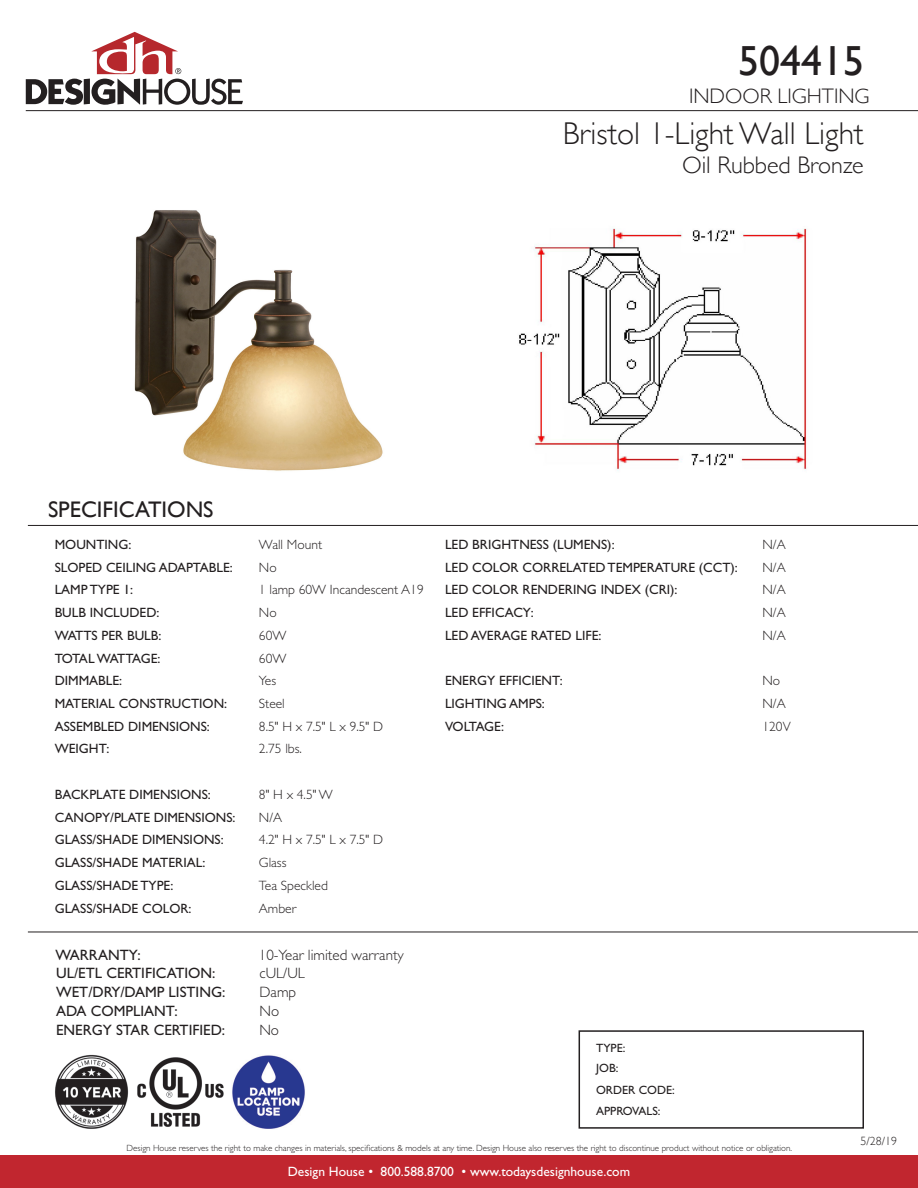
<style>
.page{position:relative;width:918px;height:1188px;background:#fff}
.page>*{position:absolute;margin:0;border:0;box-sizing:border-box;transform-origin:0 0}
.t1{font:42px "Gill Sans";color:#231f20}
.t2{font:300 31.5px "Gill Sans";color:#231f20}
.t3{font:300 24px "Gill Sans";color:#231f20}
.t4{font:22.5px "Gill Sans";color:#231f20}
.t5{font:300 21px "Gill Sans";color:#231f20}
.t6{font:15px "Gill Sans Std";color:#231f20}
.t7{font:300 15px "Gill Sans Std";color:#231f20}
.t8{font:13.5px "Gill Sans Std";color:#231f20}
.t9{font:300 13.5px "Gill Sans Std";color:#231f20}
.t10{font:13.5px "Gill Sans Std";color:#fff}
.t11{font:13.5px "Gill Sans Std";letter-spacing:-.065em;color:#231f20}
.t12{font:13.5px "Gill Sans Std";letter-spacing:-.04em;color:#231f20}
.t13{font:12px "Gill Sans Std";color:#231f20}
.t14{font:300 12px "Gill Sans";color:#231f20}
.t15{font:300 9px "Gill Sans Std";color:#231f20}
</style>
<div class="page">
<div style="left:0;top:1156px;width:918px;height:32px;background:#c1262f"></div>
<svg style="left:26px;top:32px;width:217px;height:73px"></svg>
<div style="left:579px;top:1030px;width:285px;height:99px;border:2px solid #231f20"></div>
<hr style="left:26px;top:110px;width:892px;height:1px;background:#231f20">
<hr style="left:28px;top:525px;width:890px;height:1px;background:#231f20">
<img style="left:55px;top:1055px;width:74px;height:74px">
<img style="left:137px;top:1057px;width:87px;height:70px">
<img style="left:232px;top:1055px;width:73px;height:74px">
<img style="left:134px;top:210px;width:249px;height:261px">
<img style="left:519px;top:228px;width:288px;height:243px">
<hr style="left:28px;top:932px;width:890px;height:1px;background:#231f20">
<p class="t1" style="left:738px;top:36px;width:127px">504415</p>
<p class="t5" style="left:689px;top:79px;width:182px">INDOOR LIGHTING</p>
<p class="t2" style="left:563px;top:108px;width:302px">Bristol 1-Light Wall Light</p>
<p class="t3" style="left:682px;top:147px;width:183px">Oil Rubbed Bronze</p>
<p class="t4" style="left:48px;top:496px;width:167px">SPECIFICATIONS</p>
<p class="t8" style="left:55px;top:537px;width:78px">MOUNTING:</p>
<p class="t9" style="left:259px;top:537px;width:65px">Wall Mount</p>
<p class="t8" style="left:55px;top:559px;width:180px">SLOPED CEILING ADAPTABLE:</p>
<p class="t9" style="left:259px;top:560px;width:19px">No</p>
<p class="t8" style="left:55px;top:582px;width:80px">LAMP TYPE 1:</p>
<p class="t9" style="left:259px;top:582px;width:166px">1 lamp 60W Incandescent A19</p>
<p class="t8" style="left:55px;top:605px;width:106px">BULB INCLUDED:</p>
<p class="t9" style="left:259px;top:605px;width:19px">No</p>
<p class="t8" style="left:55px;top:628px;width:108px">WATTS PER BULB:</p>
<p class="t9" style="left:259px;top:628px;width:29px">60W</p>
<p class="t11" style="left:55px;top:650px;width:107px">TOTAL WATTAGE:</p>
<p class="t9" style="left:259px;top:650px;width:29px">60W</p>
<p class="t8" style="left:55px;top:673px;width:69px">DIMMABLE:</p>
<p class="t9" style="left:259px;top:673px;width:19px">Yes</p>
<p class="t8" style="left:55px;top:696px;width:174px">MATERIAL CONSTRUCTION:</p>
<p class="t9" style="left:259px;top:696px;width:27px">Steel</p>
<p class="t8" style="left:55px;top:718px;width:157px">ASSEMBLED DIMENSIONS:</p>
<p class="t9" style="left:259px;top:719px;width:126px">8.5" H x 7.5" L x 9.5" D</p>
<p class="t8" style="left:55px;top:741px;width:56px">WEIGHT:</p>
<p class="t9" style="left:259px;top:741px;width:44px">2.75 lbs.</p>
<p class="t8" style="left:55px;top:787px;width:158px">BACKPLATE DIMENSIONS:</p>
<p class="t9" style="left:259px;top:787px;width:75px">8" H x 4.5" W</p>
<p class="t8" style="left:55px;top:809px;width:182px">CANOPY/PLATE DIMENSIONS:</p>
<p class="t9" style="left:259px;top:810px;width:25px">N/A</p>
<p class="t8" style="left:55px;top:832px;width:171px">GLASS/SHADE DIMENSIONS:</p>
<p class="t9" style="left:259px;top:832px;width:126px">4.2" H x 7.5" L x 7.5" D</p>
<p class="t8" style="left:55px;top:855px;width:152px">GLASS/SHADE MATERIAL:</p>
<p class="t9" style="left:259px;top:855px;width:29px">Glass</p>
<p class="t8" style="left:55px;top:877px;width:120px">GLASS/SHADE TYPE:</p>
<p class="t9" style="left:259px;top:878px;width:70px">Tea Speckled</p>
<p class="t8" style="left:55px;top:900px;width:138px">GLASS/SHADE COLOR:</p>
<p class="t9" style="left:259px;top:900px;width:39px">Amber</p>
<p class="t6" style="left:56px;top:946px;width:87px">WARRANTY:</p>
<p class="t6" style="left:56px;top:965px;width:161px">UL/ETL CERTIFICATION:</p>
<p class="t6" style="left:56px;top:984px;width:171px">WET/DRY/DAMP LISTING:</p>
<p class="t6" style="left:56px;top:1003px;width:123px">ADA COMPLIANT:</p>
<p class="t7" style="left:259px;top:946px;width:146px">10-Year limited warranty</p>
<p class="t7" style="left:260px;top:965px;width:47px">cUL/UL</p>
<p class="t7" style="left:260px;top:984px;width:38px">Damp</p>
<p class="t7" style="left:260px;top:1003px;width:21px">No</p>
<p class="t6" style="left:56px;top:1022px;width:171px">ENERGY STAR CERTIFIED:</p>
<p class="t7" style="left:259px;top:1022px;width:21px">No</p>
<p class="t8" style="left:445px;top:537px;width:171px">LED BRIGHTNESS (LUMENS):</p>
<p class="t9" style="left:762px;top:537px;width:25px">N/A</p>
<p class="t8" style="left:445px;top:559px;width:294px">LED COLOR CORRELATED TEMPERATURE (CCT):</p>
<p class="t9" style="left:762px;top:560px;width:25px">N/A</p>
<p class="t8" style="left:445px;top:582px;width:234px">LED COLOR RENDERING INDEX (CRI):</p>
<p class="t9" style="left:762px;top:582px;width:25px">N/A</p>
<p class="t8" style="left:445px;top:605px;width:90px">LED EFFICACY:</p>
<p class="t9" style="left:762px;top:605px;width:25px">N/A</p>
<p class="t8" style="left:445px;top:628px;width:158px">LED AVERAGE RATED LIFE:</p>
<p class="t9" style="left:762px;top:628px;width:25px">N/A</p>
<p class="t8" style="left:445px;top:673px;width:119px">ENERGY EFFICIENT:</p>
<p class="t9" style="left:762px;top:673px;width:19px">No</p>
<p class="t8" style="left:445px;top:696px;width:101px">LIGHTING AMPS:</p>
<p class="t9" style="left:762px;top:696px;width:25px">N/A</p>
<p class="t12" style="left:445px;top:718px;width:60px">VOLTAGE:</p>
<p class="t9" style="left:762px;top:719px;width:30px">120V</p>
<p class="t13" style="left:596px;top:1041px;width:31px">TYPE:</p>
<p class="t13" style="left:596px;top:1061px;width:24px">JOB:</p>
<p class="t13" style="left:596px;top:1083px;width:80px">ORDER CODE:</p>
<p class="t13" style="left:596px;top:1104px;width:66px">APPROVALS:</p>
<p class="t15" style="left:127px;top:1143px;width:667px">Design House reserves the right to make changes in materials, specifications &amp; models at any time. Design House also reserves the right to discontinue product without notice or obligation.</p>
<p class="t10" style="left:288px;top:1164px;width:344px">Design House • 800.588.8700 • www.todaysdesignhouse.com</p>
<p class="t14" style="left:861px;top:1132px;width:38px">5/28/19</p>
</div>
